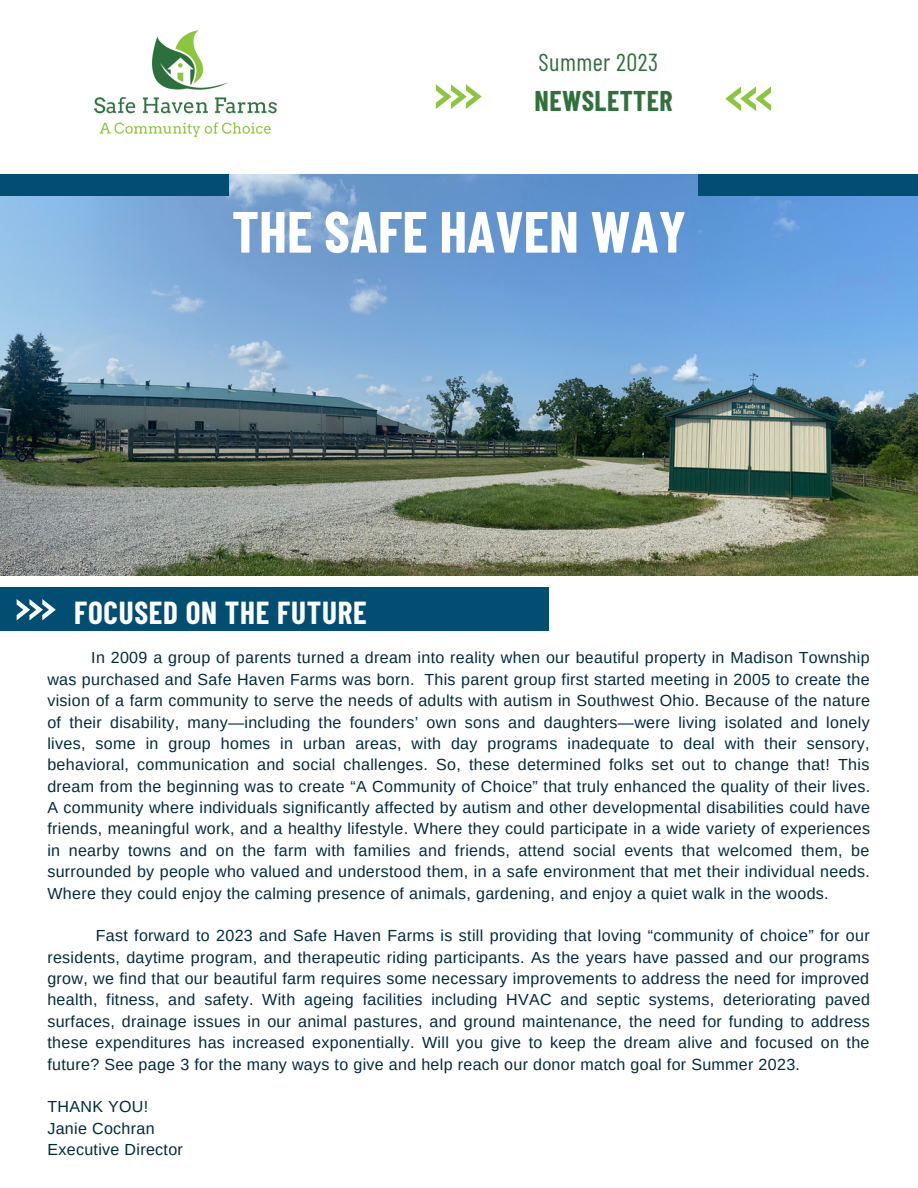
<style>
.page{position:relative;width:918px;height:1188px;background:#fff}
.page>*{position:absolute;margin:0;border:0;box-sizing:border-box;transform-origin:0 0}
.t1{font:700 58.05px "Barlow Condensed";color:#fff}
.t2{font:700 31.05px "Barlow Condensed";letter-spacing:.025em;color:#fff}
.t3{font:700 27.9px "Barlow Condensed";letter-spacing:.015em;color:#31703c}
.t4{font:24.6px "Barlow Condensed";letter-spacing:.015em;color:#31703c}
.t5{font:16.05px/21.3px "Arimo";letter-spacing:.02em;color:#022a3d;text-align:justify}
</style>
<div class="page">
<div style="left:0;top:588px;width:549px;height:43px;background:#024e72"></div>
<img style="left:0;top:175px;width:918px;height:400px">
<div style="left:0;top:175px;width:228px;height:21px;background:#024e72"></div>
<div style="left:698px;top:175px;width:220px;height:21px;background:#024e72"></div>
<svg style="left:17px;top:599px;width:39px;height:21px"></svg>
<svg style="left:436px;top:84px;width:46px;height:25px"></svg>
<svg style="left:725px;top:86px;width:46px;height:25px"></svg>
<img style="left:94px;top:30px;width:183px;height:108px">
<p class="t4" style="left:539px;top:47px;width:121px">Summer 2023</p>
<p class="t3" style="left:535px;top:83px;width:140px">NEWSLETTER</p>
<p class="t1" style="left:232px;top:195px;width:456px">THE SAFE HAVEN WAY</p>
<p class="t2" style="left:74px;top:593px;width:294px">FOCUSED ON THE FUTURE</p>
<p class="t5" style="left:47px;top:647px;width:824px;text-indent:44px">In 2009 a group of parents turned a dream into reality when our beautiful property in Madison Township was purchased and Safe Haven Farms was born. This parent group first started meeting in 2005 to create the vision of a farm community to serve the needs of adults with autism in Southwest Ohio. Because of the nature of their disability, many—including the founders’ own sons and daughters—were living isolated and lonely lives, some in group homes in urban areas, with day programs inadequate to deal with their sensory, behavioral, communication and social challenges. So, these determined folks set out to change that! This dream from the beginning was to create “A Community of Choice” that truly enhanced the quality of their lives.<br>A community where individuals significantly affected by autism and other developmental disabilities could have friends, meaningful work, and a healthy lifestyle. Where they could participate in a wide variety of experiences in nearby towns and on the farm with families and friends, attend social events that welcomed them, be surrounded by people who valued and understood them, in a safe environment that met their individual needs.<br>Where they could enjoy the calming presence of animals, gardening, and enjoy a quiet walk in the woods.</p>
<p class="t5" style="left:47px;top:925px;width:824px;text-indent:48px">Fast forward to 2023 and Safe Haven Farms is still providing that loving “community of choice” for our residents, daytime program, and therapeutic riding participants. As the years have passed and our programs grow, we find that our beautiful farm requires some necessary improvements to address the need for improved health, fitness, and safety. With ageing facilities including HVAC and septic systems, deteriorating paved surfaces, drainage issues in our animal pastures, and ground maintenance, the need for funding to address these expenditures has increased exponentially. Will you give to keep the dream alive and focused on the future? See page 3 for the many ways to give and help reach our donor match goal for Summer 2023.</p>
<p class="t5" style="left:47px;top:1096px;width:102px">THANK YOU!</p>
<p class="t5" style="left:47px;top:1117px;width:109px">Janie Cochran</p>
<p class="t5" style="left:47px;top:1139px;width:137px">Executive Director</p>
</div>
